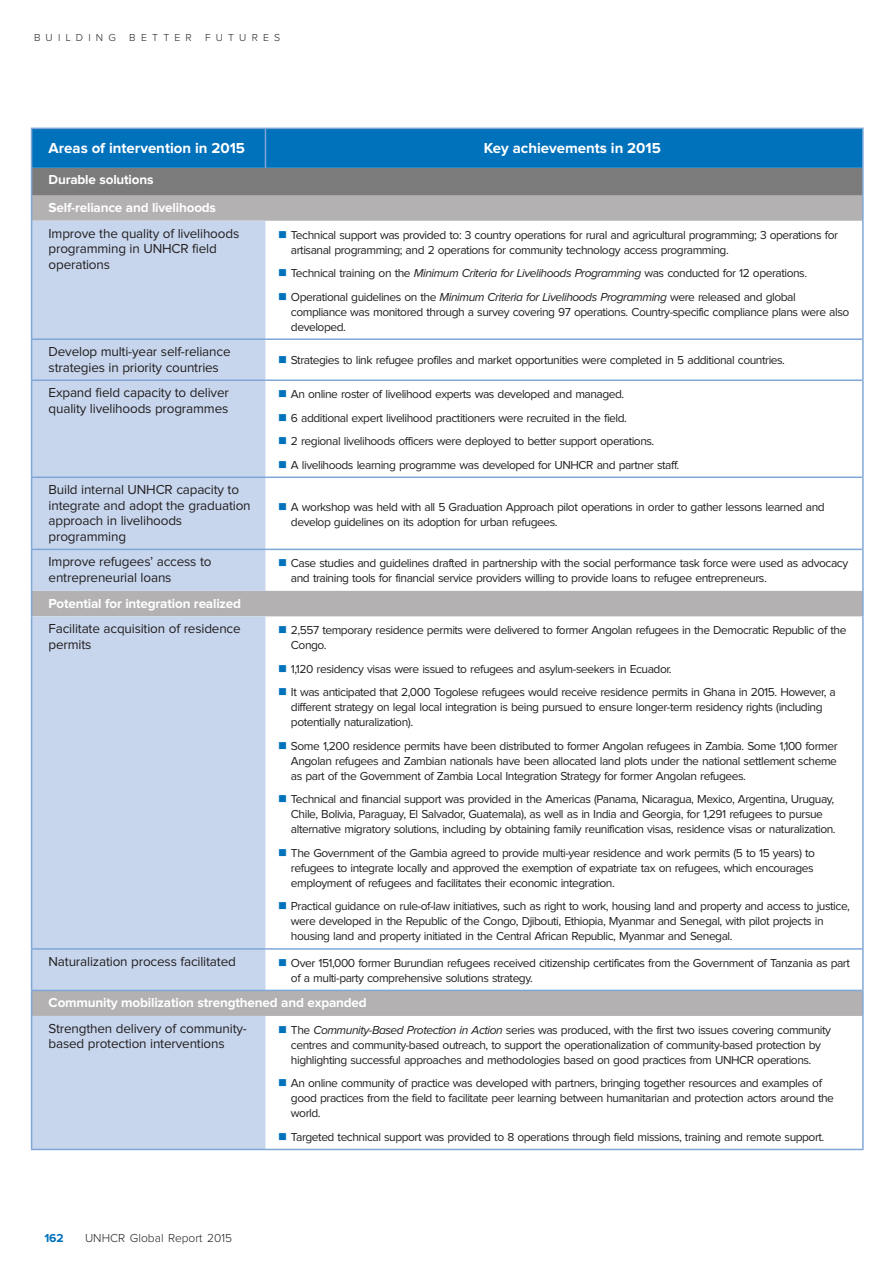
<style>
.page{position:relative;width:893px;height:1263px;background:#fff}
.page>*{position:absolute;margin:0;border:0;box-sizing:border-box;transform-origin:0 0}
.t1{font:700 15px "Proxima Nova";color:#fff}
.t2{font:13.5px/15.6px "Proxima Nova";letter-spacing:-.015em;color:#231f20}
.t3{font:700 13.5px/28px "Proxima Nova";letter-spacing:-.015em;color:#fff}
.t4{font:12px/15px "Proxima Nova";letter-spacing:-.04em;color:#231f20}
.t5{font:300 12px "Proxima Nova";color:#231f20}
.t6{font:700 12px "Proxima Nova";color:#0072bc}
.t7{font:300 10.5px "Proxima Nova";letter-spacing:.495em;color:#231f20}
.s1{color:#0072bc}
.s2{font-style:italic}
</style>
<div class="page">
<hr style="left:892px;top:517px;width:1px;height:42px;background:#dcdddf">
<svg style="left:265px;top:221px;width:597px;height:795px"></svg>
<div style="left:32px;top:221px;width:233px;height:928px;background:#c7d6ed"></div>
<hr style="left:31px;top:948px;width:234px;height:2px;background:#7ea7d8">
<hr style="left:31px;top:990px;width:234px;height:1px;background:#7ea7d8">
<hr style="left:31px;top:1149px;width:234px;height:1px;background:#7ea7d8">
<hr style="left:862px;top:168px;width:2px;height:27px;background:#7ea7d8">
<svg style="left:31px;top:129px;width:832px;height:92px;background:#5786a6"></svg>
<hr style="left:862px;top:195px;width:2px;height:26px;background:#7ea7d8">
<hr style="left:31px;top:221px;width:1px;height:117px;background:#7ea7d8">
<hr style="left:862px;top:221px;width:2px;height:118px;background:#7ea7d8">
<hr style="left:31px;top:338px;width:234px;height:2px;background:#7ea7d8">
<hr style="left:31px;top:340px;width:1px;height:39px;background:#7ea7d8">
<hr style="left:862px;top:339px;width:2px;height:41px;background:#7ea7d8">
<hr style="left:31px;top:379px;width:234px;height:2px;background:#7ea7d8">
<hr style="left:31px;top:381px;width:1px;height:95px;background:#7ea7d8">
<hr style="left:862px;top:380px;width:2px;height:97px;background:#7ea7d8">
<hr style="left:31px;top:476px;width:234px;height:2px;background:#7ea7d8">
<hr style="left:31px;top:478px;width:1px;height:71px;background:#7ea7d8">
<hr style="left:862px;top:477px;width:2px;height:72px;background:#7ea7d8">
<hr style="left:31px;top:549px;width:234px;height:1px;background:#7ea7d8">
<hr style="left:31px;top:550px;width:1px;height:41px;background:#7ea7d8">
<hr style="left:862px;top:549px;width:2px;height:42px;background:#7ea7d8">
<svg style="left:31px;top:591px;width:1px;height:25px"></svg>
<hr style="left:862px;top:591px;width:2px;height:25px;background:#7ea7d8">
<hr style="left:31px;top:616px;width:1px;height:332px;background:#7ea7d8">
<hr style="left:862px;top:616px;width:2px;height:333px;background:#7ea7d8">
<hr style="left:31px;top:950px;width:1px;height:40px;background:#7ea7d8">
<hr style="left:862px;top:949px;width:2px;height:41px;background:#7ea7d8">
<svg style="left:31px;top:991px;width:1px;height:25px"></svg>
<hr style="left:862px;top:990px;width:2px;height:26px;background:#7ea7d8">
<hr style="left:31px;top:1016px;width:1px;height:133px;background:#7ea7d8">
<hr style="left:862px;top:1016px;width:2px;height:133px;background:#7ea7d8">
<hr style="left:265px;top:338px;width:597px;height:2px;background:#7ea7d8">
<hr style="left:265px;top:379px;width:597px;height:2px;background:#7ea7d8">
<hr style="left:265px;top:476px;width:597px;height:2px;background:#7ea7d8">
<hr style="left:265px;top:549px;width:597px;height:1px;background:#7ea7d8">
<hr style="left:265px;top:948px;width:597px;height:2px;background:#7ea7d8">
<hr style="left:265px;top:990px;width:597px;height:1px;background:#7ea7d8">
<hr style="left:265px;top:1149px;width:599px;height:1px;background:#7ea7d8">
<hr style="left:31px;top:128px;width:234px;height:1px;background:#7ea7d8">
<hr style="left:31px;top:129px;width:1px;height:39px;background:#7ea7d8">
<hr style="left:265px;top:128px;width:599px;height:1px;background:#7ea7d8">
<hr style="left:862px;top:129px;width:2px;height:39px;background:#7ea7d8">
<hr style="left:265px;top:129px;width:1px;height:39px;background:#7ea7d8">
<p class="t7" style="left:34px;top:33px;width:83px">BUILDING</p>
<p class="t7" style="left:129px;top:33px;width:64px">BETTER</p>
<p class="t7" style="left:205px;top:33px;width:77px">FUTURES</p>
<p class="t1" style="left:49px;top:141px;width:198px">Areas of intervention in 2015</p>
<p class="t1" style="left:484px;top:141px;width:179px">Key achievements in 2015</p>
<p class="t3" style="left:49px;top:166px;width:169px">Durable solutions<br>Self-reliance and livelihoods</p>
<p class="t2" style="left:49px;top:226px;width:192px">Improve the quality of livelihoods programming in UNHCR field operations</p>
<p class="t4" style="left:291px;top:228px;width:549px;text-indent:-13px"><span class="s1">■</span> Technical support was provided to: 3 country operations for rural and agricultural programming; 3 operations for artisanal programming; and 2 operations for community technology access programming.</p>
<p class="t4" style="left:278px;top:266px;width:530px"><span class="s1">■</span> Technical training on the <span class="s2">Minimum Criteria for Livelihoods Programming</span> was conducted for 12 operations.</p>
<p class="t4" style="left:291px;top:290px;width:560px;text-indent:-13px"><span class="s1">■</span> Operational guidelines on the <span class="s2">Minimum Criteria for Livelihoods Programming</span> were released and global compliance was monitored through a survey covering 97 operations. Country-specific compliance plans were also developed.</p>
<p class="t2" style="left:49px;top:345px;width:184px">Develop multi-year self-reliance strategies in priority countries</p>
<p class="t4" style="left:278px;top:353px;width:508px"><span class="s1">■</span> Strategies to link refugee profiles and market opportunities were completed in 5 additional countries.</p>
<p class="t2" style="left:49px;top:386px;width:182px">Expand field capacity to deliver quality livelihoods programmes</p>
<p class="t4" style="left:278px;top:387px;width:348px"><span class="s1">■</span> An online roster of livelihood experts was developed and managed.</p>
<p class="t4" style="left:278px;top:411px;width:350px"><span class="s1">■</span> 6 additional expert livelihood practitioners were recruited in the field.</p>
<p class="t4" style="left:278px;top:434px;width:378px"><span class="s1">■</span> 2 regional livelihoods officers were deployed to better support operations.</p>
<p class="t4" style="left:278px;top:458px;width:402px"><span class="s1">■</span> A livelihoods learning programme was developed for UNHCR and partner staff.</p>
<p class="t2" style="left:49px;top:483px;width:204px">Build internal UNHCR capacity to integrate and adopt the graduation approach in livelihoods programming</p>
<p class="t4" style="left:291px;top:500px;width:535px;text-indent:-13px"><span class="s1">■</span> A workshop was held with all 5 Graduation Approach pilot operations in order to gather lessons learned and develop guidelines on its adoption for urban refugees.</p>
<p class="t2" style="left:49px;top:555px;width:164px">Improve refugees’ access to entrepreneurial loans</p>
<p class="t4" style="left:291px;top:556px;width:559px;text-indent:-13px"><span class="s1">■</span> Case studies and guidelines drafted in partnership with the social performance task force were used as advocacy and training tools for financial service providers willing to provide loans to refugee entrepreneurs.</p>
<p class="t3" style="left:49px;top:590px;width:194px">Potential for integration realized</p>
<p class="t2" style="left:49px;top:622px;width:194px">Facilitate acquisition of residence permits</p>
<p class="t4" style="left:291px;top:623px;width:557px;text-indent:-13px"><span class="s1">■</span> 2,557 temporary residence permits were delivered to former Angolan refugees in the Democratic Republic of the<br>Congo.</p>
<p class="t4" style="left:278px;top:662px;width:395px"><span class="s1">■</span> 1,120 residency visas were issued to refugees and asylum-seekers in Ecuador.</p>
<p class="t4" style="left:291px;top:685px;width:546px;text-indent:-13px"><span class="s1">■</span> It was anticipated that 2,000 Togolese refugees would receive residence permits in Ghana in 2015. However, a different strategy on legal local integration is being pursued to ensure longer-term residency rights (including potentially naturalization).</p>
<p class="t4" style="left:291px;top:739px;width:548px;text-align:justify;text-indent:-13px"><span class="s1">■</span> Some 1,200 residence permits have been distributed to former Angolan refugees in Zambia. Some 1,100 former Angolan refugees and Zambian nationals have been allocated land plots under the national settlement scheme as part of the Government of Zambia Local Integration Strategy for former Angolan refugees.</p>
<p class="t4" style="left:291px;top:792px;width:546px;text-indent:-13px"><span class="s1">■</span> Technical and financial support was provided in the Americas (Panama, Nicaragua, Mexico, Argentina, Uruguay,<br>Chile, Bolivia, Paraguay, El Salvador, Guatemala), as well as in India and Georgia, for 1,291 refugees to pursue alternative migratory solutions, including by obtaining family reunification visas, residence visas or naturalization.</p>
<p class="t4" style="left:291px;top:846px;width:526px;text-align:justify;text-indent:-13px"><span class="s1">■</span> The Government of the Gambia agreed to provide multi-year residence and work permits (5 to 15 years) to refugees to integrate locally and approved the exemption of expatriate tax on refugees, which encourages employment of refugees and facilitates their economic integration.</p>
<p class="t4" style="left:291px;top:899px;width:560px;text-indent:-13px"><span class="s1">■</span> Practical guidance on rule-of-law initiatives, such as right to work, housing land and property and access to justice, were developed in the Republic of the Congo, Djibouti, Ethiopia, Myanmar and Senegal, with pilot projects in housing land and property initiated in the Central African Republic, Myanmar and Senegal.</p>
<p class="t2" style="left:49px;top:954px;width:189px">Naturalization process facilitated</p>
<p class="t4" style="left:291px;top:956px;width:560px;text-indent:-13px"><span class="s1">■</span> Over 151,000 former Burundian refugees received citizenship certificates from the Government of Tanzania as part of a multi-party comprehensive solutions strategy.</p>
<p class="t3" style="left:49px;top:989px;width:320px">Community mobilization strengthened and expanded</p>
<p class="t2" style="left:49px;top:1021px;width:200px">Strengthen delivery of community&shy;based protection interventions</p>
<p class="t4" style="left:278px;top:1023px;width:554px;text-align:center"><span class="s1">■</span> The <span class="s2">Community-Based Protection in Action</span> series was produced, with the first two issues covering community centres and community-based outreach, to support the operationalization of community-based protection by highlighting successful approaches and methodologies based on good practices from UNHCR operations.</p>
<p class="t4" style="left:291px;top:1076px;width:545px;text-indent:-13px"><span class="s1">■</span> An online community of practice was developed with partners, bringing together resources and examples of good practices from the field to facilitate peer learning between humanitarian and protection actors around the world.</p>
<p class="t4" style="left:278px;top:1130px;width:548px"><span class="s1">■</span> Targeted technical support was provided to 8 operations through field missions, training and remote support.</p>
<p class="t6" style="left:44px;top:1232px;width:21px">162</p>
<p class="t5" style="left:85px;top:1232px;width:149px">UNHCR Global Report 2015</p>
</div>
